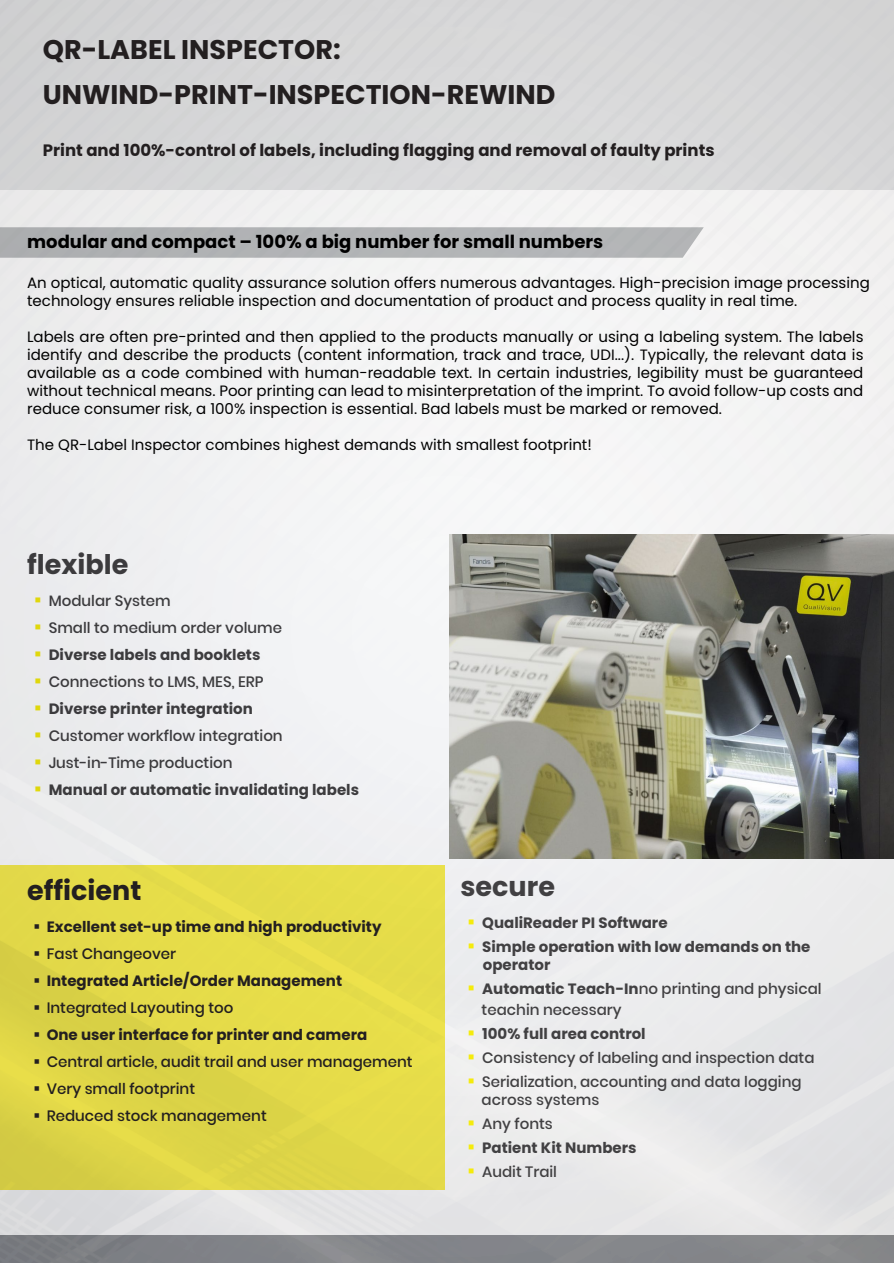
<style>
.page{position:relative;width:894px;height:1263px;background:#fff}
.page>*{position:absolute;margin:0;border:0;box-sizing:border-box;transform-origin:0 0}
.t1{font:700 27px/45px "Poppins";color:#231f20}
.t2{font:700 27px "Poppins";color:#414042}
.t3{font:700 18px "Poppins";color:#000}
.t4{font:700 16.5px "Poppins";color:#231f20}
.t5{font:15px/18px "Poppins";color:#000}
.t6{font:500 15px/21px "Poppins";color:#414042}
.t7{font:700 15px/18px "Poppins";color:#414042}
.t8{font:500 15px "Poppins";color:#231f20}
.t9{font:700 15px "Poppins";color:#231f20}
.s1{color:#f5eb0c}
.s2{font-weight:700}
</style>
<div class="page">
<img style="left:0;top:189px;width:893px;height:1046px">
<div style="left:0;top:1235px;width:893px;height:28px;background:#83858a"></div>
<svg style="left:0;top:227px;width:703px;height:31px;background:#b2b4b6"></svg>
<div style="left:0;top:0;width:893px;height:189px;background:#d6d6d7"></div>
<div style="left:0;top:534px;width:444px;height:324px;background:#efeff2"></div>
<img style="left:449px;top:534px;width:444px;height:324px">
<div style="left:0;top:865px;width:444px;height:324px;background:#e4db49"></div>
<div style="left:449px;top:865px;width:444px;height:324px;background:#ebeced"></div>
<h1 class="t1" style="left:43px;top:27px;width:514px">QR-LABEL INSPECTOR:<br>UNWIND-PRINT-INSPECTION-REWIND</h1>
<p class="t4" style="left:43px;top:141px;width:673px">Print and 100%-control of labels, including flagging and removal of faulty prints</p>
<p class="t3" style="left:27px;top:231px;width:577px">modular and compact – 100% a big number for small numbers</p>
<p class="t5" style="left:27px;top:274px;width:843px">An optical, automatic quality assurance solution offers numerous advantages. High-precision image processing technology ensures reliable inspection and documentation of product and process quality in real time.</p>
<p class="t5" style="left:27px;top:328px;width:837px;text-align:justify">Labels are often pre-printed and then applied to the products manually or using a labeling system. The labels identify and describe the products (content information, track and trace, UDI...). Typically, the relevant data is available as a code combined with human-readable text. In certain industries, legibility must be guaranteed without technical means. Poor printing can lead to misinterpretation of the imprint. To avoid follow-up costs and reduce consumer risk, a 100% inspection is essential. Bad labels must be marked or removed.</p>
<p class="t5" style="left:27px;top:436px;width:566px">The QR-Label Inspector combines highest demands with smallest footprint!</p>
<h1 class="t2" style="left:27px;top:549px;width:103px">flexible</h1>
<p class="t6" style="left:34px;top:590px;width:138px"><span class="s1">▪</span> Modular System</p>
<p class="t6" style="left:34px;top:617px;width:249px"><span class="s1">▪</span> Small to medium order volume</p>
<p class="t7" style="left:34px;top:646px;width:228px"><span class="s1">▪</span> Diverse labels and booklets</p>
<p class="t6" style="left:34px;top:671px;width:231px"><span class="s1">▪</span> Connections to LMS, MES, ERP</p>
<p class="t7" style="left:34px;top:700px;width:220px"><span class="s1">▪</span> Diverse printer integration</p>
<p class="t6" style="left:34px;top:725px;width:250px"><span class="s1">▪</span> Customer workflow integration</p>
<p class="t6" style="left:34px;top:752px;width:200px"><span class="s1">▪</span> Just-in-Time production</p>
<p class="t7" style="left:34px;top:781px;width:326px"><span class="s1">▪</span> Manual or automatic invalidating labels</p>
<h1 class="t1" style="left:27px;top:868px;width:116px">efficient</h1>
<p class="t9" style="left:33px;top:917px;width:349px">▪ Excellent set-up time and high productivity</p>
<p class="t8" style="left:33px;top:944px;width:144px">▪ Fast Changeover</p>
<p class="t9" style="left:33px;top:971px;width:310px">▪ Integrated Article/Order Management</p>
<p class="t8" style="left:33px;top:998px;width:201px">▪ Integrated Layouting too</p>
<p class="t9" style="left:33px;top:1025px;width:335px">▪ One user interface for printer and camera</p>
<p class="t8" style="left:33px;top:1052px;width:380px">▪ Central article, audit trail and user management</p>
<p class="t8" style="left:33px;top:1079px;width:163px">▪ Very small footprint</p>
<p class="t8" style="left:33px;top:1106px;width:235px">▪ Reduced stock management</p>
<h1 class="t2" style="left:460px;top:871px;width:96px">secure</h1>
<p class="t7" style="left:467px;top:913px;width:201px"><span class="s1">▪</span> QualiReader PI Software</p>
<p class="t7" style="left:482px;top:937px;width:329px;text-indent:-15px"><span class="s1">▪</span> Simple operation with low demands on the operator</p>
<p class="t6" style="left:481px;top:978px;width:341px;text-indent:-14px"><span class="s1">▪</span> <span class="s2">Automatic Teach-In</span>no printing and physical teachin necessary</p>
<p class="t7" style="left:467px;top:1024px;width:180px"><span class="s1">▪</span> 100% full area control</p>
<p class="t6" style="left:467px;top:1047px;width:348px"><span class="s1">▪</span> Consistency of labeling and inspection data</p>
<p class="t6" style="left:481px;top:1072px;width:321px;line-height:18px;text-indent:-14px"><span class="s1">▪</span> Serialization, accounting and data logging across systems</p>
<p class="t6" style="left:467px;top:1113px;width:87px"><span class="s1">▪</span> Any fonts</p>
<p class="t7" style="left:467px;top:1138px;width:170px"><span class="s1">▪</span> Patient Kit Numbers</p>
<p class="t6" style="left:467px;top:1161px;width:91px"><span class="s1">▪</span> Audit Trail</p>
</div>
